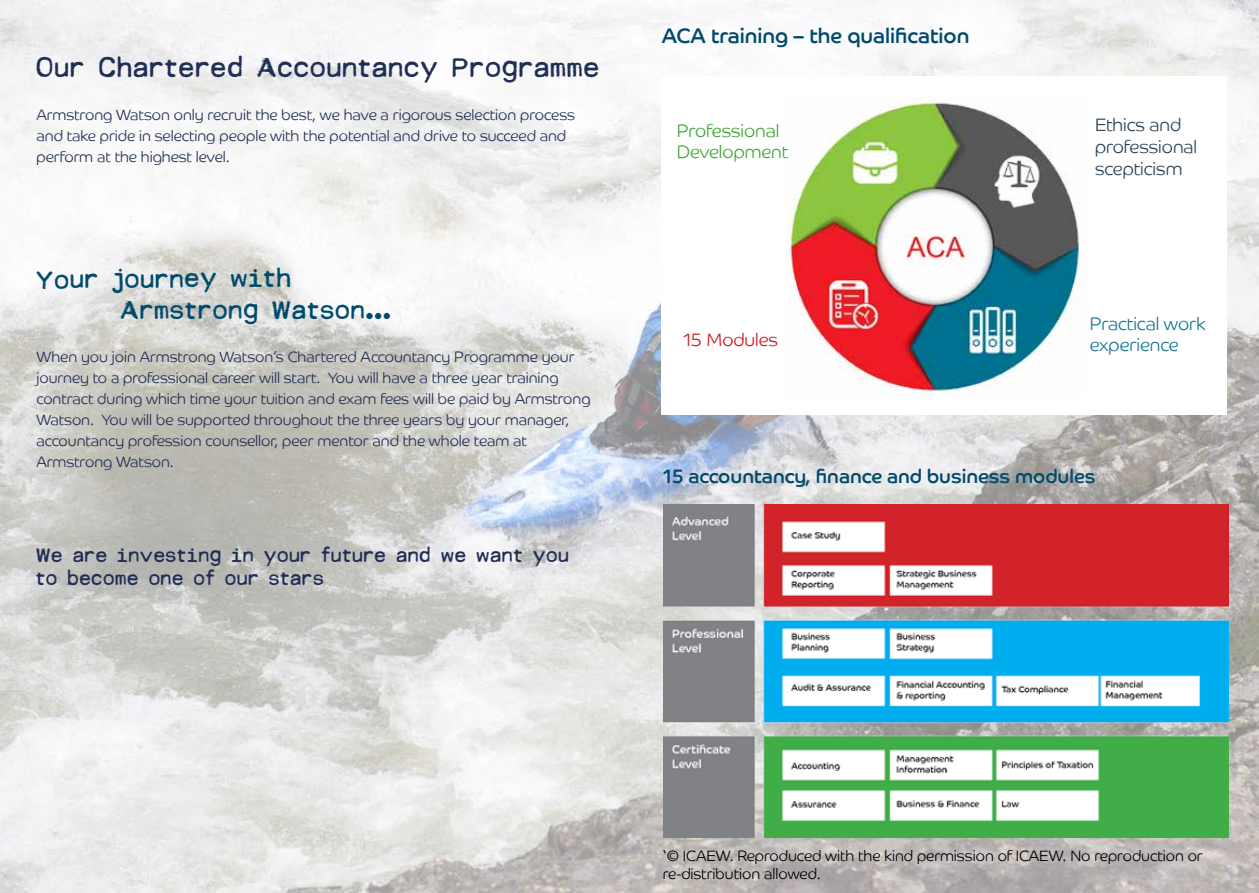
<style>
.page{position:relative;width:1259px;height:893px;background:#fff}
.page>*{position:absolute;margin:0;border:0;box-sizing:border-box;transform-origin:0 0}
.t1{font:27px "MODERNTYPEWRITER";color:#1f2e54}
.t2{font:25.5px "MODERNTYPEWRITER";color:#004b6c}
.t3{font:21px "Co Headline";color:#004b6c}
.t4{font:19.5px/23.4px "MODERNTYPEWRITER";color:#212e54}
.t5{font:19.5px "Co Headline";color:#004b6c}
.t6{font:18px/21.6px "Co Headline Lt";color:#2c4255}
.t7{font:18px/21.6px "Co Headline Lt";color:#3fa535}
.t8{font:18px/21.6px "Co Headline Lt";color:#15748f}
.t9{font:18px "Co Headline Lt";color:#cd171a}
.t10{font:15px/21px "Co Headline Lt";color:#212e54}
.t11{font:15px/18px "Co Headline Lt";color:#000}
</style>
<div class="page">
<img style="left:0;top:0;width:1259px;height:893px">
<div style="left:662px;top:76px;width:564px;height:339px;background:#fff"></div>
<img style="left:786px;top:95px;width:294px;height:301px">
<img style="left:663px;top:505px;width:565px;height:332px">
<h1 class="t1" style="left:36px;top:53px;width:566px">Our Chartered Accountancy Programme</h1>
<p class="t10" style="left:36px;top:104px;width:540px">Armstrong Watson only recruit the best, we have a rigorous selection process and take pride in selecting people with the potential and drive to succeed and perform at the highest level.</p>
<h2 class="t2" style="left:36px;top:267px;width:257px;rotate:-1deg">Your journey with</h2>
<h2 class="t2" style="left:121px;top:296px;width:273px">Armstrong Watson...</h2>
<p class="t10" style="left:36px;top:347px;width:555px">When you join Armstrong Watson’s Chartered Accountancy Programme your journey to a professional career will start. You will have a three year training contract during which time your tuition and exam fees will be paid by Armstrong Watson. You will be supported throughout the three years by your manager, accountancy profession counsellor, peer mentor and the whole team at Armstrong Watson.</p>
<h3 class="t4" style="left:36px;top:543px;width:535px">We are investing in your future and we want you to become one of our stars</h3>
<h3 class="t3" style="left:662px;top:23px;width:309px">ACA training – the qualification</h3>
<p class="t7" style="left:677px;top:120px;width:113px">Professional<br>Development</p>
<p class="t9" style="left:683px;top:329px;width:96px">15 Modules</p>
<p class="t6" style="left:1095px;top:114px;width:104px">Ethics and professional scepticism</p>
<p class="t8" style="left:1089px;top:313px;width:117px">Practical work experience</p>
<h3 class="t5" style="left:663px;top:465px;width:434px">15 accountancy, finance and business modules</h3>
<p class="t11" style="left:663px;top:846px;width:541px">‘© ICAEW. Reproduced with the kind permission of ICAEW. No reproduction or re-distribution allowed.</p>
</div>
